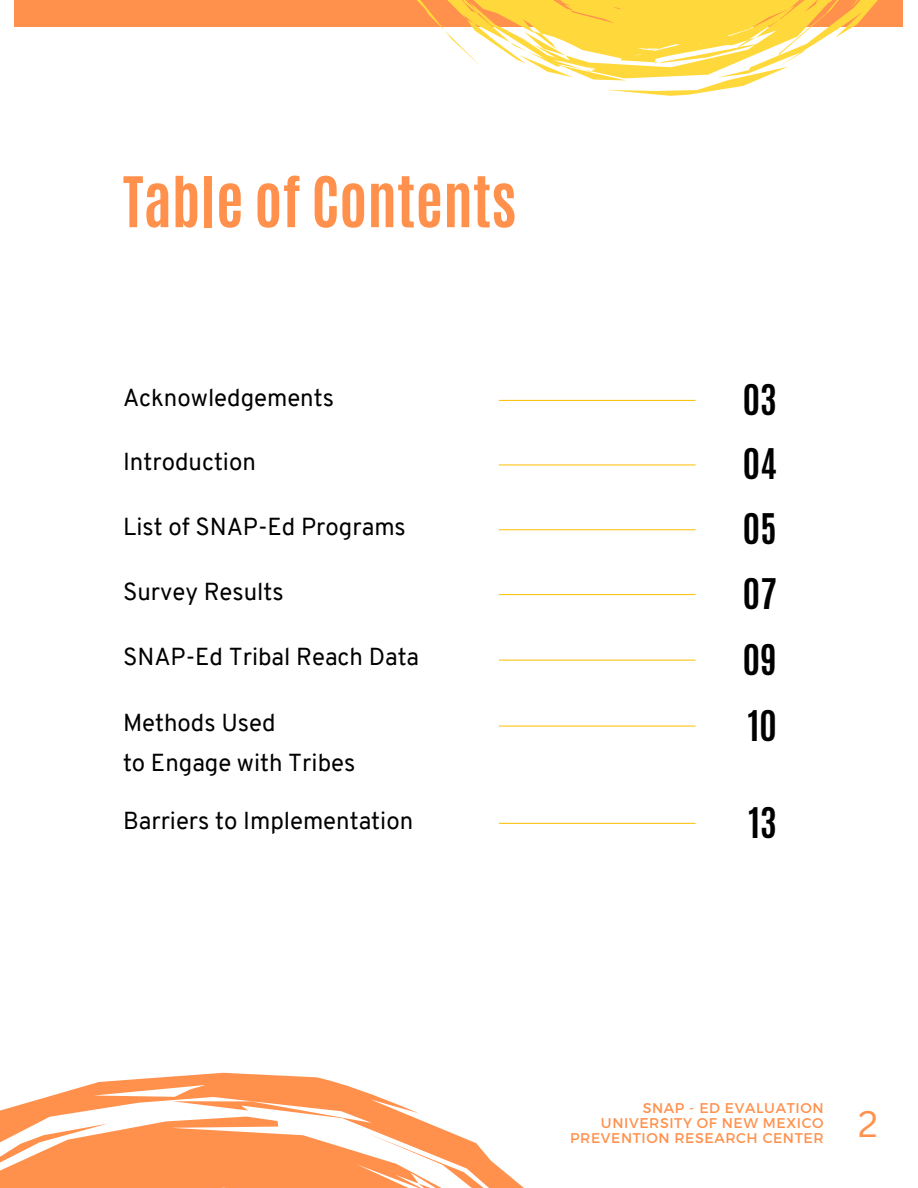
<style>
.page{position:relative;width:918px;height:1188px;background:#fff}
.page>*{position:absolute;margin:0;border:0;box-sizing:border-box;transform-origin:0 0}
.t1{font:700 59.25px "Antonio";color:#ff914d}
.t2{font:36px "Canva Sans";color:#ff914d}
.t3{font:700 35.25px "Antonio";color:#000}
.t4{font:24px/39.3px "Overpass";color:#000}
.t5{font:14.1px "Montserrat";letter-spacing:.045em;color:#ff914d}
</style>
<div class="page">
<div style="left:15px;top:0;width:888px;height:27px;background:#ff914d"></div>
<hr style="left:499px;top:400px;width:196px;height:1px;background:#fcc30b">
<hr style="left:499px;top:464px;width:196px;height:1px;background:#fcc30b">
<hr style="left:499px;top:594px;width:196px;height:1px;background:#fcc30b">
<hr style="left:499px;top:660px;width:196px;height:1px;background:#fcc30b">
<hr style="left:499px;top:823px;width:196px;height:1px;background:#fcc30b">
<svg style="left:0;top:1072px;width:524px;height:116px;fill:#ff914d"></svg>
<svg style="left:417px;top:0;width:461px;height:96px"></svg>
<hr style="left:499px;top:726px;width:196px;height:1px;background:#fcc30b">
<hr style="left:499px;top:529px;width:196px;height:1px;background:#fcc30b">
<h2 class="t1" style="left:123px;top:159px;width:395px">Table of Contents</h2>
<p class="t4" style="left:123px;top:380px;width:212px">Acknowledgements</p>
<h1 class="t3" style="left:743px;top:375px;width:35px">03</h1>
<h2 class="t4" style="left:123px;top:444px;width:134px">Introduction</h2>
<p class="t3" style="left:743px;top:439px;width:35px">04</p>
<p class="t4" style="left:123px;top:509px;width:284px">List of SNAP-Ed Programs</p>
<h2 class="t3" style="left:743px;top:504px;width:35px">05</h2>
<h2 class="t4" style="left:123px;top:574px;width:162px">Survey Results</h2>
<p class="t3" style="left:743px;top:569px;width:35px">07</p>
<h2 class="t4" style="left:123px;top:640px;width:298px">SNAP-Ed Tribal Reach Data</h2>
<p class="t3" style="left:743px;top:634px;width:35px">09</p>
<p class="t4" style="left:123px;top:706px;width:234px">Methods Used<br>to Engage with Tribes</p>
<h2 class="t3" style="left:748px;top:700px;width:31px">10</h2>
<h2 class="t4" style="left:123px;top:803px;width:292px">Barriers to Implementation</h2>
<p class="t3" style="left:749px;top:798px;width:30px">13</p>
<p class="t5" style="left:643px;top:1099px;width:182px">SNAP - ED EVALUATION</p>
<p class="t5" style="left:601px;top:1114px;width:224px">UNIVERSITY OF NEW MEXICO</p>
<p class="t5" style="left:570px;top:1128px;width:255px">PREVENTION RESEARCH CENTER</p>
<p class="t2" style="left:858px;top:1098px;width:21px">2</p>
</div>
